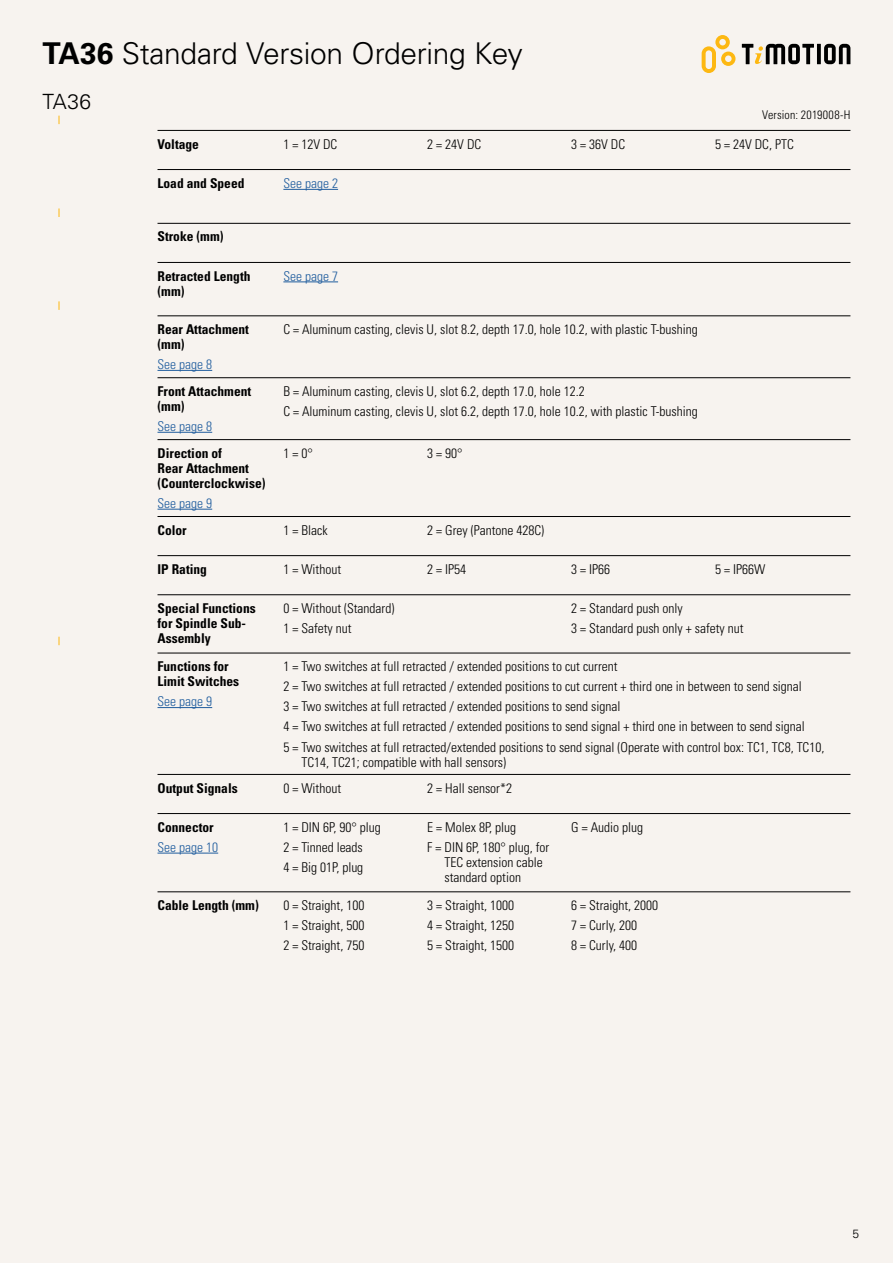
<style>
.page{position:relative;width:893px;height:1263px;background:#f7f3ef}
.page>*{position:absolute;margin:0;border:0;box-sizing:border-box;transform-origin:0 0}
.t1{font:300 30px "Univers LT Std";letter-spacing:-.015em;color:#000}
.t2{font:300 21px "Univers LT Std";color:#000}
.t3{font:300 condensed 13.5px/20.1px "Univers LT Std";color:#000}
.t4{font:700 condensed 13.5px/15px "Univers LT Std";color:#000}
.t5{font:300 condensed 13.5px "Univers LT Std";color:#205d9e}
.t6{font:300 condensed 12px "Univers LT Std";letter-spacing:.015em;color:#000}
.t7{font:300 12px "Univers LT Std";color:#000}
.s1{font-weight:700}
</style>
<div class="page">
<svg style="left:702px;top:35px;width:33px;height:38px"></svg>
<svg style="left:817px;top:44px;width:4px;height:20px"></svg>
<svg style="left:824px;top:44px;width:26px;height:20px"></svg>
<svg style="left:742px;top:44px;width:72px;height:20px"></svg>
<hr style="left:158px;top:169px;width:692px;height:1px;background:#000">
<hr style="left:158px;top:853px;width:60px;height:1px;background:#205d9e">
<hr style="left:158px;top:509px;width:54px;height:1px;background:#205d9e">
<hr style="left:158px;top:130px;width:692px;height:1px;background:#000">
<hr style="left:158px;top:891px;width:692px;height:1px;background:#000">
<hr style="left:158px;top:774px;width:692px;height:1px;background:#000">
<hr style="left:158px;top:555px;width:692px;height:1px;background:#000">
<hr style="left:158px;top:594px;width:692px;height:1px;background:#000">
<hr style="left:158px;top:813px;width:692px;height:1px;background:#000">
<hr style="left:158px;top:516px;width:692px;height:1px;background:#000">
<hr style="left:158px;top:439px;width:692px;height:1px;background:#000">
<hr style="left:158px;top:223px;width:692px;height:1px;background:#000">
<hr style="left:158px;top:707px;width:54px;height:1px;background:#205d9e">
<hr style="left:158px;top:262px;width:692px;height:1px;background:#000">
<hr style="left:158px;top:653px;width:692px;height:1px;background:#000">
<hr style="left:283px;top:282px;width:55px;height:1px;background:#205d9e">
<hr style="left:158px;top:370px;width:54px;height:1px;background:#205d9e">
<hr style="left:158px;top:432px;width:54px;height:1px;background:#205d9e">
<hr style="left:158px;top:316px;width:692px;height:1px;background:#000">
<hr style="left:158px;top:377px;width:692px;height:1px;background:#000">
<hr style="left:283px;top:189px;width:55px;height:1px;background:#205d9e">
<h1 class="t1" style="left:43px;top:36px;width:482px"><span class="s1">TA36</span> Standard Version Ordering Key</h1>
<h2 class="t2" style="left:43px;top:89px;width:50px">TA36</h2>
<p class="t6" style="left:762px;top:108px;width:90px">Version: 2019008-H</p>
<p class="t4" style="left:158px;top:136px;width:43px">Voltage</p>
<p class="t3" style="left:283px;top:134px;width:55px">1 = 12V DC</p>
<p class="t3" style="left:427px;top:134px;width:55px">2 = 24V DC</p>
<p class="t3" style="left:571px;top:134px;width:55px">3 = 36V DC</p>
<p class="t3" style="left:715px;top:134px;width:80px">5 = 24V DC, PTC</p>
<p class="t4" style="left:158px;top:175px;width:88px">Load and Speed</p>
<p class="t5" style="left:283px;top:175px;width:56px">See page 2</p>
<p class="t4" style="left:158px;top:229px;width:68px">Stroke (mm)</p>
<p class="t4" style="left:158px;top:268px;width:95px">Retracted Length (mm)</p>
<p class="t5" style="left:283px;top:268px;width:56px">See page 7</p>
<p class="t4" style="left:158px;top:322px;width:93px">Rear Attachment (mm)</p>
<p class="t5" style="left:158px;top:356px;width:56px">See page 8</p>
<p class="t3" style="left:283px;top:319px;width:416px">C = Aluminum casting, clevis U, slot 8.2, depth 17.0, hole 10.2, with plastic T-bushing</p>
<p class="t4" style="left:158px;top:383px;width:95px">Front Attachment (mm)</p>
<p class="t5" style="left:158px;top:418px;width:56px">See page 8</p>
<p class="t3" style="left:283px;top:381px;width:416px">B = Aluminum casting, clevis U, slot 6.2, depth 17.0, hole 12.2<br>C = Aluminum casting, clevis U, slot 6.2, depth 17.0, hole 10.2, with plastic T-bushing</p>
<p class="t4" style="left:158px;top:445px;width:110px">Direction of<br>Rear Attachment (Counterclockwise)</p>
<p class="t5" style="left:158px;top:495px;width:56px">See page 9</p>
<p class="t3" style="left:283px;top:443px;width:31px">1 = 0°</p>
<p class="t3" style="left:427px;top:443px;width:37px">3 = 90°</p>
<p class="t4" style="left:158px;top:522px;width:31px">Color</p>
<p class="t3" style="left:283px;top:520px;width:46px">1 = Black</p>
<p class="t3" style="left:427px;top:520px;width:118px">2 = Grey (Pantone 428C)</p>
<p class="t4" style="left:158px;top:561px;width:51px">IP Rating</p>
<p class="t3" style="left:283px;top:559px;width:59px">1 = Without</p>
<p class="t3" style="left:427px;top:559px;width:40px">2 = IP54</p>
<p class="t3" style="left:571px;top:559px;width:40px">3 = IP66</p>
<p class="t3" style="left:715px;top:559px;width:52px">5 = IP66W</p>
<p class="t4" style="left:158px;top:600px;width:100px">Special Functions for Spindle Sub-<br>Assembly</p>
<p class="t3" style="left:283px;top:598px;width:112px">0 = Without (Standard)<br>1 = Safety nut</p>
<p class="t3" style="left:571px;top:598px;width:174px">2 = Standard push only<br>3 = Standard push only + safety nut</p>
<p class="t4" style="left:158px;top:659px;width:83px">Functions for<br>Limit Switches</p>
<p class="t5" style="left:158px;top:693px;width:56px">See page 9</p>
<p class="t3" style="left:283px;top:656px;width:542px">1 = Two switches at full retracted / extended positions to cut current<br>2 = Two switches at full retracted / extended positions to cut current + third one in between to send signal<br>3 = Two switches at full retracted / extended positions to send signal<br>4 = Two switches at full retracted / extended positions to send signal + third one in between to send signal<br>5 = Two switches at full retracted/extended positions to send signal (Operate with control box: TC1, TC8, TC10,</p>
<p class="t3" style="left:301px;top:752px;width:206px">TC14, TC21; compatible with hall sensors)</p>
<p class="t4" style="left:158px;top:780px;width:82px">Output Signals</p>
<p class="t3" style="left:283px;top:778px;width:59px">0 = Without</p>
<p class="t3" style="left:427px;top:778px;width:86px">2 = Hall sensor*2</p>
<p class="t4" style="left:158px;top:819px;width:58px">Connector</p>
<p class="t5" style="left:158px;top:839px;width:62px">See page 10</p>
<p class="t3" style="left:283px;top:817px;width:99px">1 = DIN 6P, 90° plug<br>2 = Tinned leads<br>4 = Big 01P, plug</p>
<p class="t3" style="left:427px;top:817px;width:124px">E = Molex 8P, plug<br>F = DIN 6P, 180° plug, for</p>
<p class="t3" style="left:444px;top:855px;width:100px;line-height:15px">TEC extension cable standard option</p>
<p class="t3" style="left:571px;top:817px;width:73px">G = Audio plug</p>
<p class="t4" style="left:158px;top:897px;width:103px">Cable Length (mm)</p>
<p class="t3" style="left:283px;top:895px;width:82px;text-align:justify">0 = Straight, 100<br>1 = Straight, 500<br>2 = Straight, 750</p>
<p class="t3" style="left:427px;top:895px;width:88px;text-align:justify">3 = Straight, 1000<br>4 = Straight, 1250<br>5 = Straight, 1500</p>
<p class="t3" style="left:571px;top:895px;width:88px">6 = Straight, 2000<br>7 = Curly, 200<br>8 = Curly, 400</p>
<p class="t7" style="left:852px;top:1226px;width:8px">5</p>
</div>
